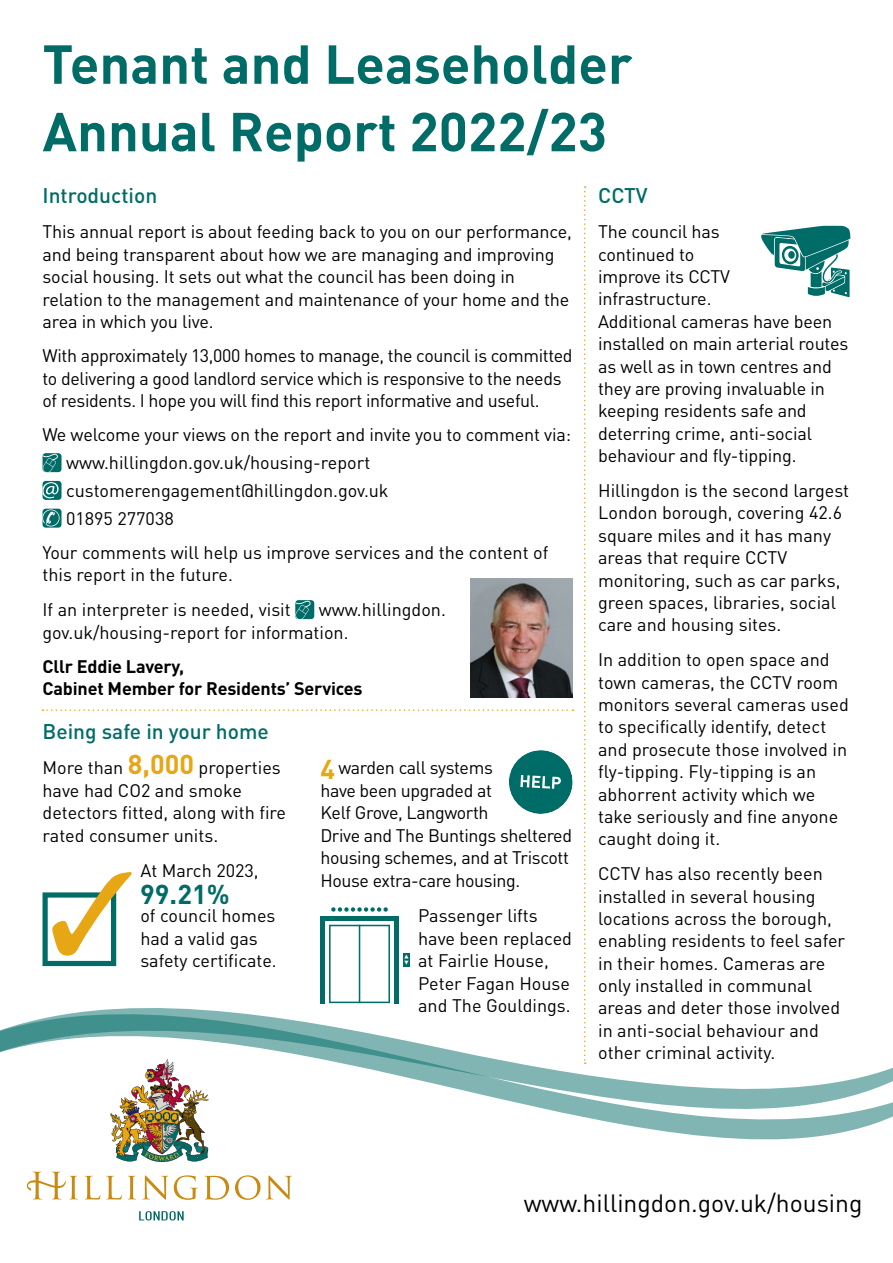
<style>
.page{position:relative;width:893px;height:1263px;background:#fff}
.page>*{position:absolute;margin:0;border:0;box-sizing:border-box;transform-origin:0 0}
.t1{font:700 54px/67.5px "DINOT";color:#006c67}
.t2{font:700 27px "DINOT";color:#006c67}
.t3{font:24.6px "DINOT";color:#000}
.t4{font:500 21px "DINOT";color:#006c67}
.t5{font:18px/22.4px "DINOT";letter-spacing:-.01em;color:#000}
.t6{font:700 18px/22.5px "DINOT";letter-spacing:-.01em;color:#000}
.s1{font-weight:700;font-size:27px;color:#e7a614}
</style>
<div class="page">
<svg style="left:139px;top:1211px;width:45px;height:9px"></svg>
<svg style="left:27px;top:1172px;width:265px;height:28px"></svg>
<svg style="left:112px;top:1141px;width:97px;height:21px"></svg>
<svg style="left:110px;top:1110px;width:783px;height:31px"></svg>
<svg style="left:0;top:997px;width:893px;height:113px"></svg>
<div style="left:43px;top:453px;width:19px;height:19px;background:#006c67;border-radius:3px"></div>
<svg style="left:42px;top:453px;width:16px;height:19px"></svg>
<div style="left:43px;top:481px;width:19px;height:19px;background:#006c67;border-radius:3px"></div>
<svg style="left:43px;top:482px;width:16px;height:16px"></svg>
<svg style="left:43px;top:509px;width:19px;height:19px"></svg>
<svg style="left:43px;top:509px;width:17px;height:17px"></svg>
<div style="left:295px;top:600px;width:19px;height:19px;background:#006c67;border-radius:3px"></div>
<svg style="left:295px;top:600px;width:16px;height:19px"></svg>
<svg style="left:509px;top:750px;width:64px;height:64px"></svg>
<svg style="left:329px;top:925px;width:61px;height:78px"></svg>
<hr style="left:359px;top:925px;width:1px;height:78px;background:#006c67">
<div style="left:320px;top:916px;width:5px;height:87px;background:#006c67"></div>
<div style="left:394px;top:916px;width:5px;height:87px;background:#006c67"></div>
<hr style="left:320px;top:916px;width:79px;height:4px;background:#006c67">
<svg style="left:331px;top:907px;width:57px;height:5px"></svg>
<svg style="left:403px;top:953px;width:7px;height:13px"></svg>
<svg style="left:404px;top:954px;width:5px;height:10px"></svg>
<svg style="left:43px;top:872px;width:89px;height:94px"></svg>
<svg style="left:584px;top:186px;width:2px;height:878px"></svg>
<svg style="left:43px;top:709px;width:531px;height:2px"></svg>
<svg style="left:761px;top:226px;width:89px;height:71px"></svg>
<div style="left:788px;top:251px;width:7px;height:8px;background:#006c67;border-radius:50%"></div>
<img style="left:471px;top:578px;width:102px;height:119px">
<h1 class="t1" style="left:43px;top:28px;width:591px">Tenant and Leaseholder<br>Annual Report 2022/23</h1>
<p class="t4" style="left:43px;top:181px;width:116px">Introduction</p>
<p class="t5" style="left:43px;top:220px;width:531px">This annual report is about feeding back to you on our performance, and being transparent about how we are managing and improving social housing. It sets out what the council has been doing in relation to the management and maintenance of your home and the area in which you live.</p>
<p class="t5" style="left:43px;top:344px;width:532px">With approximately 13,000 homes to manage, the council is committed to delivering a good landlord service which is responsive to the needs of residents. I hope you will find this report informative and useful.</p>
<p class="t5" style="left:66px;top:420px;width:507px;line-height:27.8px;text-indent:-23px">We welcome your views on the report and invite you to comment via: www.hillingdon.gov.uk/housing-report customerengagement@hillingdon.gov.uk<br>01895 277038</p>
<p class="t5" style="left:43px;top:540px;width:507px">Your comments will help us improve services and the content of this report in the future.</p>
<p class="t5" style="left:43px;top:598px;width:250px">If an interpreter is needed, visit</p>
<p class="t4" style="left:598px;top:181px;width:51px">CCTV</p>
<p class="t5" style="left:598px;top:220px;width:252px">The council has<br>continued to<br>improve its CCTV<br>infrastructure.<br>Additional cameras have been installed on main arterial routes as well as in town centres and they are proving invaluable in keeping residents safe and deterring crime, anti-social behaviour and fly-tipping.</p>
<p class="t5" style="left:598px;top:479px;width:253px">Hillingdon is the second largest<br>London borough, covering 42.6 square miles and it has many areas that require CCTV monitoring, such as car parks, green spaces, libraries, social care and housing sites.</p>
<p class="t5" style="left:598px;top:648px;width:252px">In addition to open space and town cameras, the CCTV room monitors several cameras used to specifically identify, detect and prosecute those involved in fly-tipping. Fly-tipping is an abhorrent activity which we take seriously and fine anyone caught doing it.</p>
<p class="t5" style="left:598px;top:862px;width:248px">CCTV has also recently been installed in several housing locations across the borough, enabling residents to feel safer in their homes. Cameras are only installed in communal areas and deter those involved in anti-social behaviour and other criminal activity.</p>
<p class="t5" style="left:43px;top:598px;width:405px;text-indent:276px">www.hillingdon. gov.uk/housing-report for information.</p>
<p class="t6" style="left:43px;top:654px;width:322px">Cllr Eddie Lavery,<br>Cabinet Member for Residents’ Services</p>
<p class="t4" style="left:43px;top:717px;width:228px">Being safe in your home</p>
<p class="t5" style="left:43px;top:756px;width:245px">More than <span class="s1">8,000</span> properties have had CO2 and smoke detectors fitted, along with fire rated consumer units.</p>
<p class="t5" style="left:140px;top:858px;width:120px">At March 2023,</p>
<h2 class="t2" style="left:140px;top:876px;width:91px">99.21%</h2>
<p class="t5" style="left:140px;top:903px;width:138px">of council homes had a valid gas safety certificate.</p>
<p class="t5" style="left:320px;top:756px;width:253px"><span class="s1">4</span> warden call systems<br>have been upgraded at<br>Kelf Grove, Langworth<br>Drive and The Buntings sheltered housing schemes, and at Triscott<br>House extra-care housing.</p>
<p class="t5" style="left:418px;top:903px;width:155px">Passenger lifts have been replaced at Fairlie House,<br>Peter Fagan House and The Gouldings.</p>
<h3 class="t3" style="left:524px;top:1186px;width:340px">www.hillingdon.gov.uk/housing</h3>
</div>
